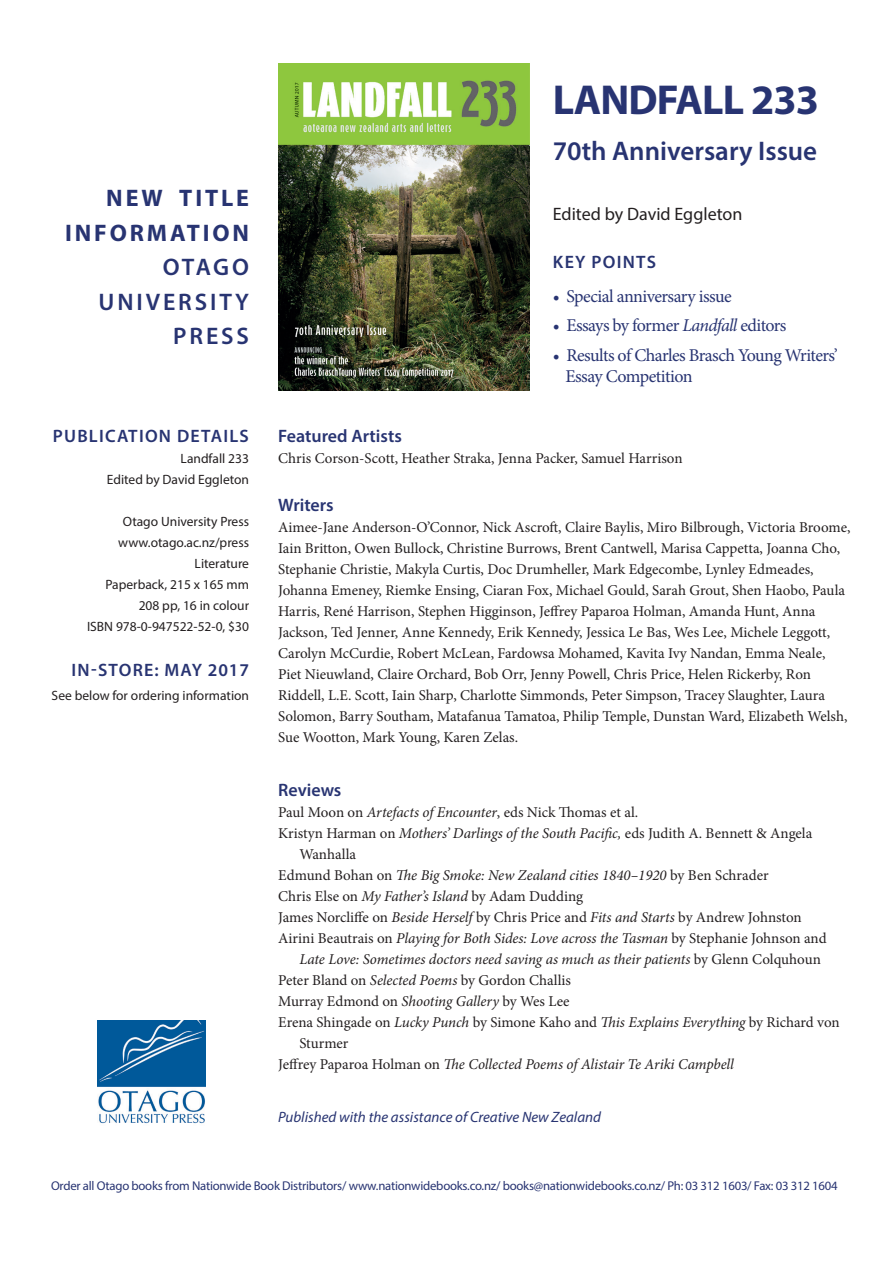
<style>
.page{position:relative;width:893px;height:1263px;background:#fff}
.page>*{position:absolute;margin:0;border:0;box-sizing:border-box;transform-origin:0 0}
.Subtitle{font:700 42px "Myriad Pro";letter-spacing:-.02em;color:#283472}
.Subtitle-2{font:600 27px "Myriad Pro";color:#283472}
.OUP_name{font:600 24px/34.5px "Myriad Pro";letter-spacing:.12em;color:#283472;text-align:right}
.NBI_heading{font:700 24px/34.5px "Myriad Pro";letter-spacing:.12em;color:#283472;text-align:right}
.Bulleted_key_points{font:18px/21px "Minion Pro";letter-spacing:-.035em;color:#283472}
.header_for_keypoints{font:600 18px "Myriad Pro";color:#283472}
.Subtitle-3{font:18px "Myriad Pro";color:#231f20}
.Pub_details_header{font:600 18px "Myriad Pro";letter-spacing:.07em;color:#283472}
.header_for_keypoints-2{font:600 18px "Myriad Pro";letter-spacing:.055em;color:#283472}
.header_for_keypoints-3{font:600 18px "Myriad Pro";letter-spacing:.07em;color:#283472}
.header_for_keypoints-4{font:15px/21px "Minion Pro";letter-spacing:-.005em;color:#231f20}
.header_for_keypoints-5{font:italic 15px/21px "Minion Pro";letter-spacing:-.005em;color:#231f20}
.Subtitle-4{font:italic 15px "Myriad Pro";color:#283472}
.pub_details_text{font:13.5px "Myriad Pro";color:#231f20}
.header_for_keypoints-6{font:12.75px "Myriad Pro";letter-spacing:-.02em;color:#283472}
.s1{font-style:italic}
.s2{font-style:normal}
</style>
<div class="page">
<img style="left:98px;top:1020px;width:107px;height:104px">
<img style="left:279px;top:64px;width:251px;height:327px">
<p class="NBI_heading" style="left:65px;top:180px;width:186px">NEW TITLE<br>INFORMATION</p>
<p class="OUP_name" style="left:99px;top:249px;width:152px">OTAGO<br>UNIVERSITY<br>PRESS</p>
<p class="Pub_details_header" style="left:53px;top:424px;width:198px">PUBLICATION DETAILS</p>
<p class="pub_details_text" style="left:181px;top:450px;width:70px">Landfall 233</p>
<p class="pub_details_text" style="left:107px;top:471px;width:144px">Edited by David Eggleton</p>
<p class="pub_details_text" style="left:123px;top:513px;width:128px">Otago University Press</p>
<p class="pub_details_text" style="left:118px;top:534px;width:132px">www.otago.ac.nz/press</p>
<p class="pub_details_text" style="left:195px;top:555px;width:56px">Literature</p>
<p class="pub_details_text" style="left:105px;top:576px;width:145px">Paperback, 215 x 165 mm</p>
<p class="pub_details_text" style="left:139px;top:597px;width:112px">208 pp, 16 in colour</p>
<p class="pub_details_text" style="left:87px;top:618px;width:163px">ISBN 978-0-947522-52-0, $30</p>
<p class="header_for_keypoints-2" style="left:72px;top:658px;width:179px">IN-STORE: MAY 2017</p>
<p class="pub_details_text" style="left:52px;top:687px;width:199px">See below for ordering information</p>
<p class="Subtitle" style="left:553px;top:73px;width:268px">LANDFALL 233</p>
<p class="Subtitle-2" style="left:553px;top:134px;width:266px">70th Anniversary Issue</p>
<p class="Subtitle-3" style="left:553px;top:203px;width:191px">Edited by David Eggleton</p>
<p class="header_for_keypoints-3" style="left:553px;top:251px;width:105px">KEY POINTS</p>
<p class="Bulleted_key_points" style="left:553px;top:286px;width:180px">• Special anniversary issue</p>
<p class="Bulleted_key_points" style="left:553px;top:315px;width:235px">• Essays by former <span class="s1">Landfall</span> editors</p>
<p class="Bulleted_key_points" style="left:566px;top:345px;width:274px;text-indent:-13px">• Results of Charles Brasch Young Writers’<br>Essay Competition</p>
<p class="header_for_keypoints" style="left:278px;top:424px;width:125px">Featured Artists</p>
<p class="header_for_keypoints-4" style="left:278px;top:448px;width:406px">Chris Corson-Scott, Heather Straka, Jenna Packer, Samuel Harrison</p>
<p class="header_for_keypoints" style="left:278px;top:493px;width:57px">Writers</p>
<p class="header_for_keypoints-4" style="left:278px;top:517px;width:574px">Aimee-Jane Anderson-O’Connor, Nick Ascroft, Claire Baylis, Miro Bilbrough, Victoria Broome, Iain Britton, Owen Bullock, Christine Burrows, Brent Cantwell, Marisa Cappetta, Joanna Cho, Stephanie Christie, Makyla Curtis, Doc Drumheller, Mark Edgecombe, Lynley Edmeades, Johanna Emeney, Riemke Ensing, Ciaran Fox, Michael Gould, Sarah Grout, Shen Haobo, Paula Harris, René Harrison, Stephen Higginson, Jeffrey Paparoa Holman, Amanda Hunt, Anna Jackson, Ted Jenner, Anne Kennedy, Erik Kennedy, Jessica Le Bas, Wes Lee, Michele Leggott, Carolyn McCurdie, Robert McLean, Fardowsa Mohamed, Kavita Ivy Nandan, Emma Neale, Piet Nieuwland, Claire Orchard, Bob Orr, Jenny Powell, Chris Price, Helen Rickerby, Ron Riddell, L.E. Scott, Iain Sharp, Charlotte Simmonds, Peter Simpson, Tracey Slaughter, Laura Solomon, Barry Southam, Matafanua Tamatoa, Philip Temple, Dunstan Ward, Elizabeth Welsh, Sue Wootton, Mark Young, Karen Zelas.</p>
<p class="header_for_keypoints" style="left:278px;top:778px;width:65px">Reviews</p>
<p class="header_for_keypoints-4" style="left:278px;top:802px;width:361px">Paul Moon on <span class="s1">Artefacts of Encounter</span>, eds Nick Thomas et al.</p>
<p class="header_for_keypoints-4" style="left:299px;top:823px;width:514px;text-indent:-21px">Kristyn Harman on <span class="s1">Mothers’ Darlings of the South Pacific,</span> eds Judith A. Bennett &amp; Angela<br>Wanhalla</p>
<p class="header_for_keypoints-5" style="left:278px;top:865px;width:492px"><span class="s2">Edmund Bohan on</span> The Big Smoke: New Zealand cities 1840–1920 <span class="s2">by Ben Schrader</span></p>
<p class="header_for_keypoints-4" style="left:278px;top:886px;width:307px">Chris Else on <span class="s1">My Father’s Island</span> by Adam Dudding</p>
<p class="header_for_keypoints-4" style="left:278px;top:907px;width:525px">James Norcliffe on <span class="s1">Beside Herself</span> by Chris Price and <span class="s1">Fits and Starts</span> by Andrew Johnston</p>
<p class="header_for_keypoints-5" style="left:299px;top:928px;width:529px;text-indent:-21px"><span class="s2">Airini Beautrais on</span> Playing for Both Sides: Love across the Tasman <span class="s2">by Stephanie Johnson and<br></span>Late Love: Sometimes doctors need saving as much as their patients <span class="s2">by Glenn Colquhoun</span></p>
<p class="header_for_keypoints-4" style="left:278px;top:970px;width:294px">Peter Bland on <span class="s1">Selected Poems</span> by Gordon Challis</p>
<p class="header_for_keypoints-4" style="left:278px;top:991px;width:293px">Murray Edmond on <span class="s1">Shooting Gallery</span> by Wes Lee</p>
<p class="header_for_keypoints-4" style="left:299px;top:1012px;width:542px;text-indent:-21px">Erena Shingade on <span class="s1">Lucky Punch</span> by Simone Kaho and <span class="s1">This Explains Everything</span> by Richard von<br>Sturmer</p>
<p class="header_for_keypoints-5" style="left:278px;top:1054px;width:457px"><span class="s2">Jeffrey Paparoa Holman on</span> The Collected Poems of Alistair Te Ariki Campbell</p>
<p class="Subtitle-4" style="left:278px;top:1107px;width:324px">Published with the assistance of Creative New Zealand</p>
<p class="header_for_keypoints-6" style="left:51px;top:1177px;width:788px">Order all Otago books from Nationwide Book Distributors/ www.nationwidebooks.co.nz/ books@nationwidebooks.co.nz/ Ph: 03 312 1603/ Fax: 03 312 1604</p>
</div>
